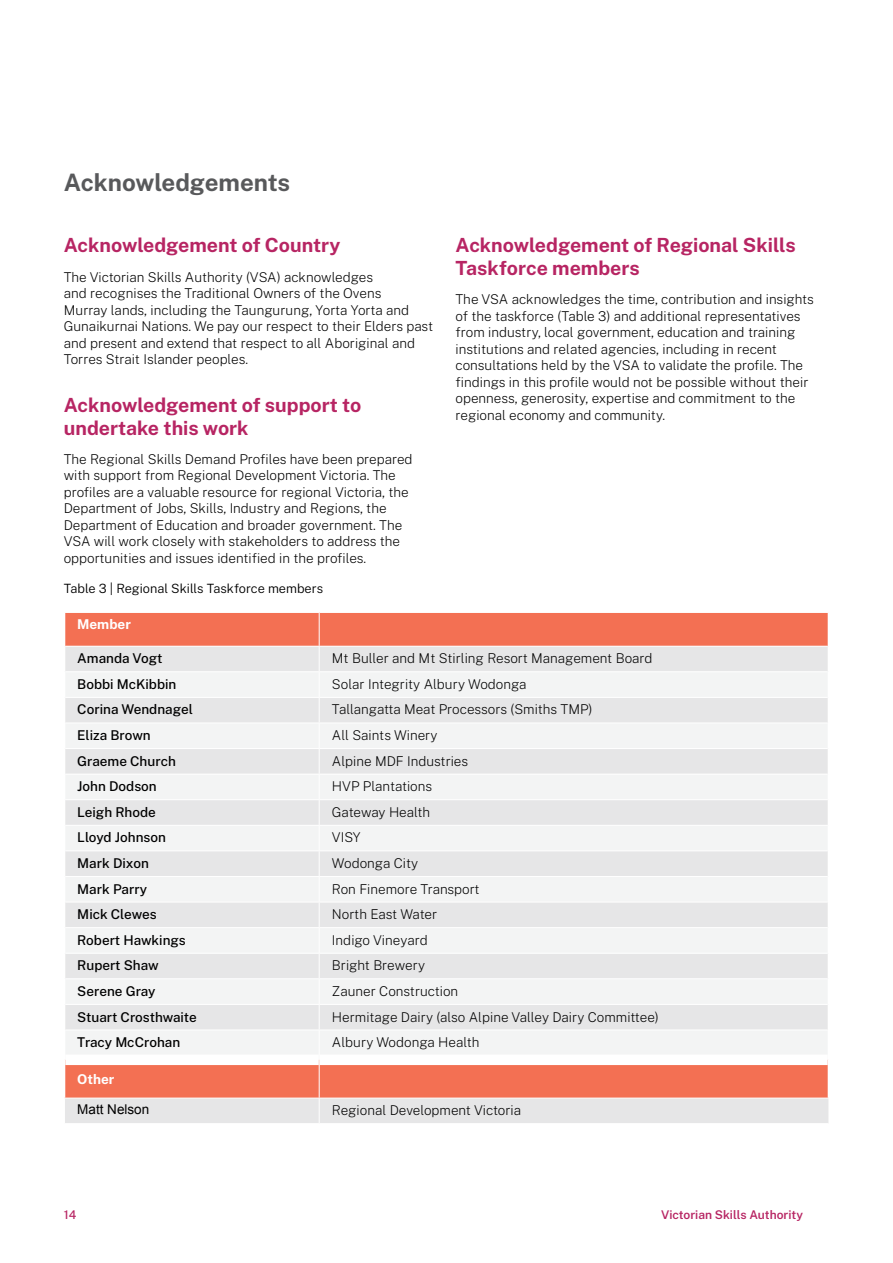
<style>
.page{position:relative;width:893px;height:1263px;background:#fff}
.page>*{position:absolute;margin:0;border:0;box-sizing:border-box;transform-origin:0 0}
.t1{font:700 24px "Public Sans";letter-spacing:-.005em;color:#58595b}
.t2{font:700 19.5px/22.5px "Public Sans";color:#b72563}
.t3{font:200 13.5px/16.5px "Public Sans";color:#000}
.t4{font:500 13.5px "Public Sans";color:#000}
.t5{font:700 13.5px "Public Sans";color:#fff}
.t6{font:13.5px "Arial";color:#000}
.t7{font:300 12.75px "Public Sans";color:#000}
.t8{font:600 12px "Public Sans";color:#b72563}
.t9{font:500 12px "Public Sans";color:#b72563}
</style>
<div class="page">
<div style="left:66px;top:1031px;width:761px;height:23px;background:#f3f4f4"></div>
<svg style="left:65px;top:612px;width:763px;height:418px"></svg>
<hr style="left:319px;top:1030px;width:1px;height:30px;background:#fff">
<svg style="left:64px;top:1060px;width:764px;height:63px"></svg>
<h1 class="t1" style="left:64px;top:167px;width:228px">Acknowledgements</h1>
<h2 class="t2" style="left:64px;top:233px;width:278px">Acknowledgement of Country</h2>
<p class="t3" style="left:64px;top:268px;width:371px">The Victorian Skills Authority (VSA) acknowledges<br>and recognises the Traditional Owners of the Ovens<br>Murray lands, including the Taungurung, Yorta Yorta and Gunaikurnai Nations. We pay our respect to their Elders past and present and extend that respect to all Aboriginal and Torres Strait Islander peoples.</p>
<h2 class="t2" style="left:64px;top:393px;width:299px">Acknowledgement of support to undertake this work</h2>
<p class="t3" style="left:64px;top:450px;width:350px">The Regional Skills Demand Profiles have been prepared with support from Regional Development Victoria. The profiles are a valuable resource for regional Victoria, the Department of Jobs, Skills, Industry and Regions, the Department of Education and broader government. The VSA will work closely with stakeholders to address the opportunities and issues identified in the profiles.</p>
<h2 class="t2" style="left:455px;top:233px;width:342px">Acknowledgement of Regional Skills<br>Taskforce members</h2>
<p class="t3" style="left:455px;top:291px;width:360px">The VSA acknowledges the time, contribution and insights of the taskforce (Table 3) and additional representatives from industry, local government, education and training institutions and related agencies, including in recent consultations held by the VSA to validate the profile. The findings in this profile would not be possible without their openness, generosity, expertise and commitment to the regional economy and community.</p>
<p class="t7" style="left:64px;top:580px;width:261px">Table 3 | Regional Skills Taskforce members</p>
<p class="t5" style="left:77px;top:615px;width:55px">Member</p>
<p class="t4" style="left:77px;top:649px;width:87px">Amanda Vogt</p>
<p class="t3" style="left:332px;top:650px;width:322px">Mt Buller and Mt Stirling Resort Management Board</p>
<p class="t4" style="left:77px;top:675px;width:101px">Bobbi McKibbin</p>
<p class="t3" style="left:332px;top:675px;width:196px">Solar Integrity Albury Wodonga</p>
<p class="t4" style="left:77px;top:701px;width:117px">Corina Wendnagel</p>
<p class="t3" style="left:332px;top:701px;width:262px">Tallangatta Meat Processors (Smiths TMP)</p>
<p class="t4" style="left:77px;top:726px;width:75px">Eliza Brown</p>
<p class="t3" style="left:332px;top:726px;width:107px">All Saints Winery</p>
<p class="t4" style="left:77px;top:752px;width:100px">Graeme Church</p>
<p class="t3" style="left:332px;top:752px;width:138px">Alpine MDF Industries</p>
<p class="t4" style="left:77px;top:777px;width:81px">John Dodson</p>
<p class="t3" style="left:332px;top:778px;width:102px">HVP Plantations</p>
<p class="t4" style="left:77px;top:803px;width:80px">Leigh Rhode</p>
<p class="t3" style="left:332px;top:803px;width:100px">Gateway Health</p>
<p class="t4" style="left:77px;top:828px;width:90px">Lloyd Johnson</p>
<p class="t3" style="left:332px;top:829px;width:30px">VISY</p>
<p class="t4" style="left:77px;top:854px;width:73px">Mark Dixon</p>
<p class="t3" style="left:332px;top:854px;width:88px">Wodonga City</p>
<p class="t4" style="left:77px;top:880px;width:71px">Mark Parry</p>
<p class="t3" style="left:332px;top:880px;width:149px">Ron Finemore Transport</p>
<p class="t4" style="left:77px;top:905px;width:81px">Mick Clewes</p>
<p class="t3" style="left:332px;top:905px;width:107px">North East Water</p>
<p class="t4" style="left:77px;top:931px;width:110px">Robert Hawkings</p>
<p class="t3" style="left:332px;top:931px;width:97px">Indigo Vineyard</p>
<p class="t4" style="left:77px;top:956px;width:83px">Rupert Shaw</p>
<p class="t3" style="left:332px;top:957px;width:95px">Bright Brewery</p>
<p class="t4" style="left:77px;top:982px;width:80px">Serene Gray</p>
<p class="t3" style="left:332px;top:982px;width:128px">Zauner Construction</p>
<p class="t4" style="left:77px;top:1008px;width:121px">Stuart Crosthwaite</p>
<p class="t3" style="left:332px;top:1008px;width:328px">Hermitage Dairy (also Alpine Valley Dairy Committee)</p>
<p class="t4" style="left:77px;top:1033px;width:104px">Tracy McCrohan</p>
<p class="t3" style="left:332px;top:1033px;width:149px">Albury Wodonga Health</p>
<p class="t5" style="left:77px;top:1070px;width:39px">Other</p>
<p class="t6" style="left:77px;top:1100px;width:74px">Matt Nelson</p>
<p class="t3" style="left:332px;top:1102px;width:191px">Regional Development Victoria</p>
<p class="t9" style="left:64px;top:1207px;width:14px">14</p>
<p class="t8" style="left:661px;top:1207px;width:143px">Victorian Skills Authority</p>
</div>
